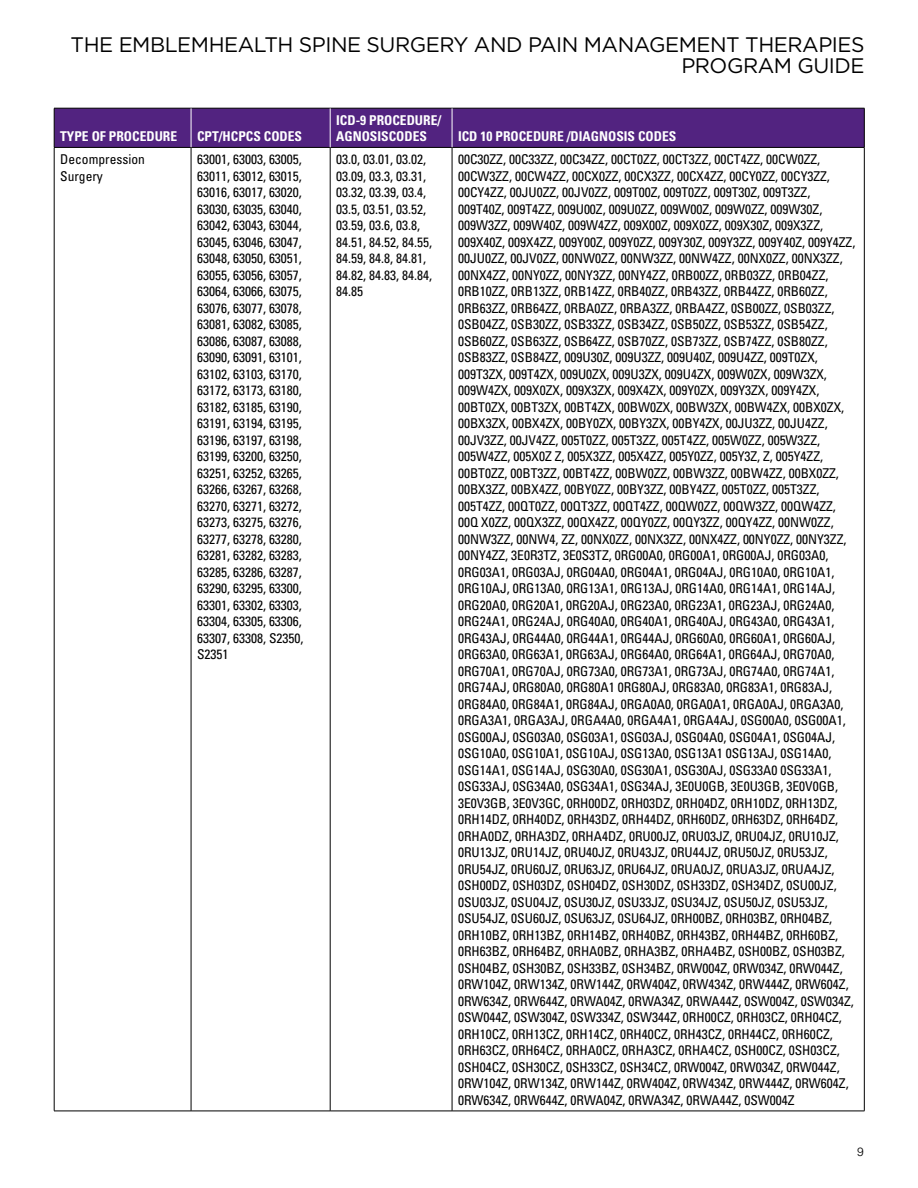
<style>
.page{position:relative;width:918px;height:1188px;background:#fff}
.page>*{position:absolute;margin:0;border:0;box-sizing:border-box;transform-origin:0 0}
.t1{font:21px/21px "Gotham";letter-spacing:-.02em;color:#000;text-align:right}
.t2{font:condensed 13.5px/16.5px "Univers";color:#000}
.t3{font:700 condensed 13.5px/16.5px "Univers";color:#fff}
.t4{font:300 12px "Univers";color:#000}
</style>
<div class="page">
<div style="left:55px;top:109px;width:809px;height:38px;background:#522380"></div>
<hr style="left:54px;top:108px;width:137px;height:1px;background:#000">
<hr style="left:54px;top:108px;width:1px;height:39px;background:#000">
<hr style="left:191px;top:108px;width:139px;height:1px;background:#000">
<hr style="left:330px;top:108px;width:122px;height:1px;background:#000">
<hr style="left:452px;top:108px;width:413px;height:1px;background:#000">
<hr style="left:864px;top:108px;width:1px;height:39px;background:#000">
<hr style="left:54px;top:147px;width:137px;height:1px;background:#000">
<hr style="left:191px;top:147px;width:139px;height:1px;background:#000">
<hr style="left:330px;top:147px;width:122px;height:1px;background:#000">
<hr style="left:452px;top:147px;width:413px;height:1px;background:#000">
<hr style="left:54px;top:148px;width:1px;height:963px;background:#000">
<hr style="left:191px;top:148px;width:1px;height:963px;background:#000">
<hr style="left:330px;top:148px;width:1px;height:963px;background:#000">
<hr style="left:452px;top:148px;width:1px;height:963px;background:#000">
<hr style="left:864px;top:148px;width:1px;height:963px;background:#000">
<hr style="left:54px;top:1111px;width:137px;height:1px;background:#000">
<hr style="left:191px;top:1111px;width:139px;height:1px;background:#000">
<hr style="left:330px;top:1111px;width:122px;height:1px;background:#000">
<hr style="left:452px;top:1111px;width:413px;height:1px;background:#000">
<hr style="left:191px;top:108px;width:1px;height:39px;background:#fff">
<hr style="left:330px;top:108px;width:1px;height:39px;background:#fff">
<hr style="left:452px;top:108px;width:1px;height:39px;background:#fff">
<h1 class="t1" style="left:71px;top:33px;width:796px">THE EMBLEMH EALTH SPINE SURGERY AND PAIN MANAGEMENT THERAPIES<br>PROGRAM GUIDE</h1>
<p class="t3" style="left:60px;top:128px;width:119px">TYPE OF PROCEDURE</p>
<p class="t3" style="left:197px;top:128px;width:107px">CPT/HCPCS CODES</p>
<p class="t3" style="left:336px;top:112px;width:107px">ICD-9 PROCEDURE/<br>AGNOSISCODES</p>
<p class="t3" style="left:458px;top:128px;width:220px">ICD 10 PROCEDURE /DIAGNOSIS CODES</p>
<p class="t2" style="left:60px;top:151px;width:86px">Decompression<br>Surgery</p>
<p class="t2" style="left:197px;top:151px;width:108px;text-align:justify">63001, 63003, 63005, 63011, 63012, 63015, 63016, 63017, 63020, 63030, 63035, 63040, 63042, 63043, 63044, 63045, 63046, 63047, 63048, 63050, 63051, 63055, 63056, 63057, 63064, 63066, 63075, 63076, 63077, 63078, 63081, 63082, 63085, 63086, 63087, 63088, 63090, 63091, 63101, 63102, 63103, 63170, 63172, 63173, 63180, 63182, 63185, 63190, 63191, 63194, 63195, 63196, 63197, 63198, 63199, 63200, 63250, 63251, 63252, 63265, 63266, 63267, 63268, 63270, 63271, 63272, 63273, 63275, 63276, 63277, 63278, 63280, 63281, 63282, 63283, 63285, 63286, 63287, 63290, 63295, 63300, 63301, 63302, 63303, 63304, 63305, 63306, 63307, 63308, S2350, S2351</p>
<p class="t2" style="left:336px;top:151px;width:97px">03.0, 03.01, 03.02,<br>03.09, 03.3, 03.31,<br>03.32, 03.39, 03.4,<br>03.5, 03.51, 03.52,<br>03.59, 03.6, 03.8,<br>84.51, 84.52, 84.55,<br>84.59, 84.8, 84.81,<br>84.82, 84.83, 84.84,<br>84.85</p>
<p class="t2" style="left:458px;top:151px;width:399px">00C30ZZ, 00C33ZZ, 00C34ZZ, 00CT0ZZ, 00CT3ZZ, 00CT4ZZ, 00CW0ZZ, 00CW3ZZ, 00CW4ZZ, 00CX0ZZ, 00CX3ZZ, 00CX4ZZ, 00CY0ZZ, 00CY3ZZ, 00CY4ZZ, 00JU0ZZ, 00JV0ZZ, 009T00Z, 009T0ZZ, 009T30Z, 009T3ZZ, 009T40Z, 009T4ZZ, 009U00Z, 009U0ZZ, 009W00Z, 009W0ZZ, 009W30Z, 009W3ZZ, 009W40Z, 009W4ZZ, 009X00Z, 009X0ZZ, 009X30Z, 009X3ZZ, 009X40Z, 009X4ZZ, 009Y00Z, 009Y0ZZ, 009Y30Z, 009Y3ZZ, 009Y40Z, 009Y4ZZ, 00JU0ZZ, 00JV0ZZ, 00NW0ZZ, 00NW3ZZ, 00NW4ZZ, 00NX0ZZ, 00NX3ZZ, 00NX4ZZ, 00NY0ZZ, 00NY3ZZ, 00NY4ZZ, 0RB00ZZ, 0RB03ZZ, 0RB04ZZ, 0RB10ZZ, 0RB13ZZ, 0RB14ZZ, 0RB40ZZ, 0RB43ZZ, 0RB44ZZ, 0RB60ZZ, 0RB63ZZ, 0RB64ZZ, 0RBA0ZZ, 0RBA3ZZ, 0RBA4ZZ, 0SB00ZZ, 0SB03ZZ, 0SB04ZZ, 0SB30ZZ, 0SB33ZZ, 0SB34ZZ, 0SB50ZZ, 0SB53ZZ, 0SB54ZZ, 0SB60ZZ, 0SB63ZZ, 0SB64ZZ, 0SB70ZZ, 0SB73ZZ, 0SB74ZZ, 0SB80ZZ, 0SB83ZZ, 0SB84ZZ, 009U30Z, 009U3ZZ, 009U40Z, 009U4ZZ, 009T0ZX, 009T3ZX, 009T4ZX, 009U0ZX, 009U3ZX, 009U4ZX, 009W0ZX, 009W3ZX, 009W4ZX, 009X0ZX, 009X3ZX, 009X4ZX, 009Y0ZX, 009Y3ZX, 009Y4ZX, 00BT0ZX, 00BT3ZX, 00BT4ZX, 00BW0ZX, 00BW3ZX, 00BW4ZX, 00BX0ZX, 00BX3ZX, 00BX4ZX, 00BY0ZX, 00BY3ZX, 00BY4ZX, 00JU3ZZ, 00JU4ZZ, 00JV3ZZ, 00JV4ZZ, 005T0ZZ, 005T3ZZ, 005T4ZZ, 005W0ZZ, 005W3ZZ, 005W4ZZ, 005X0Z Z, 005X3ZZ, 005X4ZZ, 005Y0ZZ, 005Y3Z, Z, 005Y4ZZ, 00BT0ZZ, 00BT3ZZ, 00BT4ZZ, 00BW0ZZ, 00BW3ZZ, 00BW4ZZ, 00BX0ZZ, 00BX3ZZ, 00BX4ZZ, 00BY0ZZ, 00BY3ZZ, 00BY4ZZ, 005T0ZZ, 005T3ZZ, 005T4ZZ, 00QT0ZZ, 00QT3ZZ, 00QT4ZZ, 00QW0ZZ, 00QW3ZZ, 00QW4ZZ, 00Q X0ZZ, 00QX3ZZ, 00QX4ZZ, 00QY0ZZ, 00QY3ZZ, 00QY4ZZ, 00NW0ZZ, 00NW3ZZ, 00NW4, ZZ, 00NX0ZZ, 00NX3ZZ, 00NX4ZZ, 00NY0ZZ, 00NY3ZZ, 00NY4ZZ, 3E0R3TZ, 3E0S3TZ, 0RG00A0, 0RG00A1, 0RG00AJ, 0RG03A0, 0RG03A1, 0RG03AJ, 0RG04A0, 0RG04A1, 0RG04AJ, 0RG10A0, 0RG10A1, 0RG10AJ, 0RG13A0, 0RG13A1, 0RG13AJ, 0RG14A0, 0RG14A1, 0RG14AJ, 0RG20A0, 0RG20A1, 0RG20AJ, 0RG23A0, 0RG23A1, 0RG23AJ, 0RG24A0, 0RG24A1, 0RG24AJ, 0RG40A0, 0RG40A1, 0RG40AJ, 0RG43A0, 0RG43A1, 0RG43AJ, 0RG44A0, 0RG44A1, 0RG44AJ, 0RG60A0, 0RG60A1, 0RG60AJ, 0RG63A0, 0RG63A1, 0RG63AJ, 0RG64A0, 0RG64A1, 0RG64AJ, 0RG70A0, 0RG70A1, 0RG70AJ, 0RG73A0, 0RG73A1, 0RG73AJ, 0RG74A0, 0RG74A1, 0RG74AJ, 0RG80A0, 0RG80A1 0RG80AJ, 0RG83A0, 0RG83A1, 0RG83AJ, 0RG84A0, 0RG84A1, 0RG84AJ, 0RGA0A0, 0RGA0A1, 0RGA0AJ, 0RGA3A0, 0RGA3A1, 0RGA3AJ, 0RGA4A0, 0RGA4A1, 0RGA4AJ, 0SG00A0, 0SG00A1, 0SG00AJ, 0SG03A0, 0SG03A1, 0SG03AJ, 0SG04A0, 0SG04A1, 0SG04AJ, 0SG10A0, 0SG10A1, 0SG10AJ, 0SG13A0, 0SG13A1 0SG13AJ, 0SG14A0, 0SG14A1, 0SG14AJ, 0SG30A0, 0SG30A1, 0SG30AJ, 0SG33A0 0SG33A1, 0SG33AJ, 0SG34A0, 0SG34A1, 0SG34AJ, 3E0U0GB, 3E0U3GB, 3E0V0GB, 3E0V3GB, 3E0V3GC, 0RH00DZ, 0RH03DZ, 0RH04DZ, 0RH10DZ, 0RH13DZ, 0RH14DZ, 0RH40DZ, 0RH43DZ, 0RH44DZ, 0RH60DZ, 0RH63DZ, 0RH64DZ, 0RHA0DZ, 0RHA3DZ, 0RHA4DZ, 0RU00JZ, 0RU03JZ, 0RU04JZ, 0RU10JZ, 0RU13JZ, 0RU14JZ, 0RU40JZ, 0RU43JZ, 0RU44JZ, 0RU50JZ, 0RU53JZ, 0RU54JZ, 0RU60JZ, 0RU63JZ, 0RU64JZ, 0RUA0JZ, 0RUA3JZ, 0RUA4JZ, 0SH00DZ, 0SH03DZ, 0SH04DZ, 0SH30DZ, 0SH33DZ, 0SH34DZ, 0SU00JZ, 0SU03JZ, 0SU04JZ, 0SU30JZ, 0SU33JZ, 0SU34JZ, 0SU50JZ, 0SU53JZ, 0SU54JZ, 0SU60JZ, 0SU63JZ, 0SU64JZ, 0RH00BZ, 0RH03BZ, 0RH04BZ, 0RH10BZ, 0RH13BZ, 0RH14BZ, 0RH40BZ, 0RH43BZ, 0RH44BZ, 0RH60BZ, 0RH63BZ, 0RH64BZ, 0RHA0BZ, 0RHA3BZ, 0RHA4BZ, 0SH00BZ, 0SH03BZ, 0SH04BZ, 0SH30BZ, 0SH33BZ, 0SH34BZ, 0RW004Z, 0RW034Z, 0RW044Z, 0RW104Z, 0RW134Z, 0RW144Z, 0RW404Z, 0RW434Z, 0RW444Z, 0RW604Z, 0RW634Z, 0RW644Z, 0RWA04Z, 0RWA34Z, 0RWA44Z, 0SW004Z, 0SW034Z, 0SW044Z, 0SW304Z, 0SW334Z, 0SW344Z, 0RH00CZ, 0RH03CZ, 0RH04CZ, 0RH10CZ, 0RH13CZ, 0RH14CZ, 0RH40CZ, 0RH43CZ, 0RH44CZ, 0RH60CZ, 0RH63CZ, 0RH64CZ, 0RHA0CZ, 0RHA3CZ, 0RHA4CZ, 0SH00CZ, 0SH03CZ, 0SH04CZ, 0SH30CZ, 0SH33CZ, 0SH34CZ, 0RW004Z, 0RW034Z, 0RW044Z, 0RW104Z, 0RW134Z, 0RW144Z, 0RW404Z, 0RW434Z, 0RW444Z, 0RW604Z, 0RW634Z, 0RW644Z, 0RWA04Z, 0RWA34Z, 0RWA44Z, 0SW004Z</p>
<p class="t4" style="left:857px;top:1145px;width:8px">9</p>
</div>
